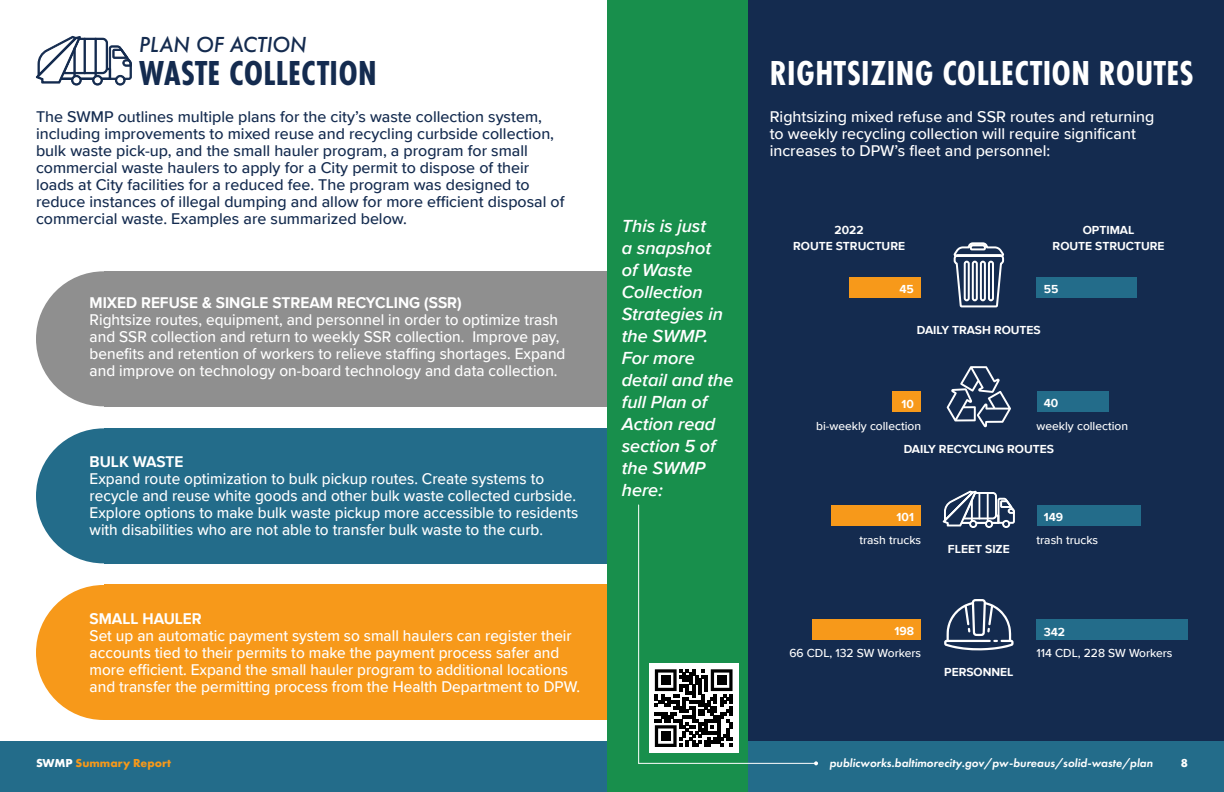
<style>
.page{position:relative;width:1224px;height:792px;background:#fff}
.page>*{position:absolute;margin:0;border:0;box-sizing:border-box;transform-origin:0 0}
.t1{font:700 36px "Futura PT Cond";letter-spacing:.01em;color:#fff}
.t2{font:700 36px "Futura PT Cond";letter-spacing:.01em;color:#142b4f}
.t3{font:italic 500 20px "Futura";color:#142b4f}
.t4{font:italic 600 18px/22px "Proxima Nova";color:#fff}
.t5{font:500 16px/17px "Proxima Nova";color:#fff;scale:.96 1}
.t6{font:500 16px/17px "Proxima Nova";color:#142b4f}
.t7{font:500 16px/17px "Proxima Nova";color:#fff}
.t8{font:700 16px "Proxima Nova";color:#fff;scale:.96 1}
.t9{font:700 12px/16px "Proxima Nova";color:#fff;text-align:center}
.t10{font:500 12px "Proxima Nova";color:#fff}
.t11{font:italic 600 12px "Futura PT";color:#fff}
.t12{font:700 12px "Futura PT";color:#f7991a}
.t13{font:700 12px "Futura PT";color:#fff}
.s1{color:#fff}
</style>
<div class="page">
<div style="left:748px;top:0;width:476px;height:792px;background:#142b4f"></div>
<div style="left:104px;top:271px;width:504px;height:135px;background:#8f8f8f"></div>
<div style="left:36px;top:271px;width:135px;height:135px;background:#8f8f8f;border-radius:50%"></div>
<div style="left:104px;top:428px;width:504px;height:135px;background:#236c8a"></div>
<div style="left:36px;top:428px;width:135px;height:135px;background:#236c8a;border-radius:50%"></div>
<div style="left:104px;top:585px;width:504px;height:135px;background:#f7991a"></div>
<div style="left:36px;top:585px;width:135px;height:135px;background:#f7991a;border-radius:50%"></div>
<div style="left:0;top:742px;width:1224px;height:50px;background:#236c8a"></div>
<div style="left:608px;top:0;width:140px;height:792px;background:#188f4c"></div>
<svg style="left:942px;top:490px;width:73px;height:38px"></svg>
<svg style="left:947px;top:366px;width:64px;height:61px"></svg>
<svg style="left:944px;top:599px;width:70px;height:51px"></svg>
<div style="left:849px;top:277px;width:72px;height:21px;background:#f7991a"></div>
<div style="left:1037px;top:277px;width:100px;height:21px;background:#236c8a"></div>
<div style="left:812px;top:619px;width:109px;height:20px;background:#f7991a"></div>
<div style="left:1037px;top:619px;width:151px;height:20px;background:#236c8a"></div>
<div style="left:831px;top:505px;width:90px;height:20px;background:#f7991a"></div>
<div style="left:1037px;top:505px;width:103px;height:20px;background:#236c8a"></div>
<div style="left:892px;top:391px;width:29px;height:21px;background:#f7991a"></div>
<div style="left:1037px;top:391px;width:72px;height:21px;background:#236c8a"></div>
<svg style="left:953px;top:242px;width:52px;height:66px"></svg>
<svg style="left:36px;top:35px;width:96px;height:51px"></svg>
<hr style="left:639px;top:763px;width:177px;height:1px;background:#fff">
<svg style="left:814px;top:761px;width:4px;height:4px"></svg>
<hr style="left:638px;top:505px;width:1px;height:258px;background:#fff">
<div style="left:649px;top:663px;width:90px;height:90px;background:#fff"></div>
<svg style="left:655px;top:669px;width:78px;height:78px"></svg>
<div style="left:661px;top:676px;width:9px;height:9px;background:#000"></div>
<div style="left:717px;top:676px;width:9px;height:9px;background:#000"></div>
<div style="left:661px;top:731px;width:9px;height:10px;background:#000"></div>
<p class="t3" style="left:139px;top:31px;width:169px">PLAN OF ACTION</p>
<h1 class="t2" style="left:139px;top:53px;width:239px">WASTE COLLECTION</h1>
<p class="t6" style="left:36px;top:107px;width:530px">The SWMP outlines multiple plans for the city’s waste collection system, including improvements to mixed reuse and recycling curbside collection, bulk waste pick-up, and the small hauler program, a program for small commercial waste haulers to apply for a City permit to dispose of their loads at City facilities for a reduced fee. The program was designed to reduce instances of illegal dumping and allow for more efficient disposal of commercial waste. Examples are summarized below.</p>
<p class="t8" style="left:90px;top:291px;width:389px">MIXED REFUSE &amp; SINGLE STREAM RECYCLING (SSR)</p>
<p class="t5" style="left:90px;top:311px;width:497px">Rightsize routes, equipment, and personnel in order to optimize trash and SSR collection and return to weekly SSR collection. Improve pay, benefits and retention of workers to relieve staffing shortages. Expand and improve on technology on-board technology and data collection.</p>
<p class="t8" style="left:90px;top:450px;width:99px">BULK WASTE</p>
<p class="t5" style="left:90px;top:470px;width:511px">Expand route optimization to bulk pickup routes. Create systems to recycle and reuse white goods and other bulk waste collected curbside.<br>Explore options to make bulk waste pickup more accessible to residents with disabilities who are not able to transfer bulk waste to the curb.</p>
<p class="t8" style="left:90px;top:606px;width:118px">SMALL HAULER</p>
<p class="t5" style="left:90px;top:626px;width:512px">Set up an automatic payment system so small haulers can register their accounts tied to their permits to make the payment process safer and more efficient. Expand the small hauler program to additional locations and transfer the permitting process from the Health Department to DPW.</p>
<p class="t4" style="left:622px;top:214px;width:113px">This is just<br>a snapshot<br>of Waste<br>Collection<br>Strategies in the SWMP.<br>For more detail and the full Plan of<br>Action read section 5 of the SWMP here:</p>
<h1 class="t1" style="left:770px;top:53px;width:425px">RIGHTSIZING COLLECTION ROUTES</h1>
<p class="t7" style="left:770px;top:107px;width:386px">Rightsizing mixed refuse and SSR routes and returning to weekly recycling collection will require significant increases to DPW’s fleet and personnel:</p>
<p class="t9" style="left:793px;top:222px;width:113px">2022<br>ROUTE STRUCTURE</p>
<p class="t9" style="left:1053px;top:222px;width:113px">OPTIMAL<br>ROUTE STRUCTURE</p>
<p class="t9" style="left:899px;top:281px;width:16px">45</p>
<p class="t9" style="left:1044px;top:281px;width:16px">55</p>
<p class="t9" style="left:917px;top:322px;width:125px">DAILY TRASH ROUTES</p>
<p class="t9" style="left:902px;top:395px;width:14px">10</p>
<p class="t9" style="left:1044px;top:395px;width:16px">40</p>
<p class="t10" style="left:816px;top:417px;width:106px">bi-weekly collection</p>
<p class="t10" style="left:1037px;top:417px;width:93px">weekly collection</p>
<p class="t9" style="left:904px;top:440px;width:152px">DAILY RECYCLING ROUTES</p>
<p class="t9" style="left:897px;top:509px;width:19px">101</p>
<p class="t9" style="left:1044px;top:509px;width:21px">149</p>
<p class="t10" style="left:859px;top:531px;width:63px">trash trucks</p>
<p class="t10" style="left:1037px;top:531px;width:63px">trash trucks</p>
<p class="t9" style="left:948px;top:541px;width:63px">FLEET SIZE</p>
<p class="t9" style="left:894px;top:623px;width:21px">198</p>
<p class="t9" style="left:1044px;top:623px;width:23px">342</p>
<p class="t10" style="left:789px;top:645px;width:133px">66 CDL, 132 SW Workers</p>
<p class="t10" style="left:1037px;top:645px;width:137px">114 CDL, 228 SW Workers</p>
<p class="t9" style="left:944px;top:664px;width:71px">PERSONNEL</p>
<p class="t12" style="left:36px;top:755px;width:137px"><span class="s1">SWMP</span> Summary Report</p>
<p class="t11" style="left:829px;top:755px;width:325px">publicworks.baltimorecity.gov/pw-bureaus/solid-waste/plan</p>
<p class="t13" style="left:1181px;top:755px;width:9px">8</p>
</div>
